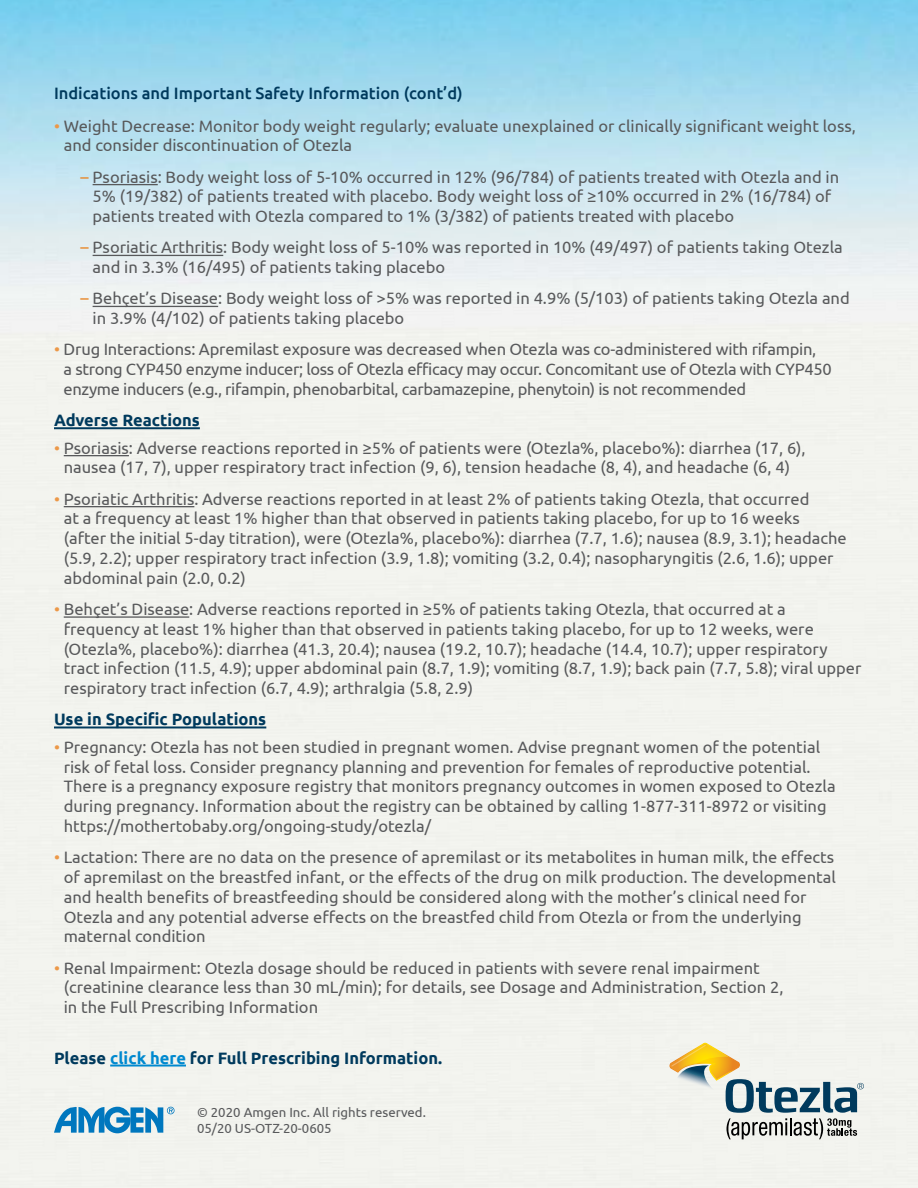
<style>
.page{position:relative;width:918px;height:1188px;background:#fff}
.page>*{position:absolute;margin:0;border:0;box-sizing:border-box;transform-origin:0 0}
.t1{font:16.5px/19.8px "Ubuntu";color:#58595b}
.t2{font:16.5px/19.8px "Ubuntu";letter-spacing:-.02em;color:#58595b}
.t3{font:700 16.5px "Ubuntu";color:#003a5d}
.t4{font:500 16.5px "Ubuntu";color:#003a5d}
.t5{font:13.2px/15.8px "Ubuntu";color:#58595b}
.s1{color:#ec9848}
.s2{color:#e88320}
.s3{color:#0089cf}
</style>
<div class="page">
<hr style="left:93px;top:184px;width:65px;height:1px;background:#58595b">
<hr style="left:93px;top:255px;width:130px;height:1px;background:#58595b">
<hr style="left:93px;top:306px;width:125px;height:1px;background:#58595b">
<hr style="left:54px;top:427px;width:146px;height:2px;background:#003a5d">
<hr style="left:64px;top:455px;width:65px;height:1px;background:#58595b">
<hr style="left:64px;top:506px;width:130px;height:1px;background:#58595b">
<hr style="left:64px;top:616px;width:125px;height:2px;background:#58595b">
<hr style="left:54px;top:726px;width:212px;height:2px;background:#003a5d">
<hr style="left:110px;top:1065px;width:76px;height:2px;background:#0089cf">
<svg style="left:54px;top:1106px;width:120px;height:27px;background:#68acd2"></svg>
<svg style="left:669px;top:1043px;width:195px;height:96px"></svg>
<p class="t4" style="left:54px;top:83px;width:410px">Indications and Important Safety Information (cont’d)</p>
<p class="t1" style="left:64px;top:115px;width:794px;text-indent:-10px"><span class="s1">•</span> Weight Decrease: Monitor body weight regularly; evaluate unexplained or clinically significant weight loss, and consider discontinuation of Otezla</p>
<p class="t1" style="left:93px;top:166px;width:748px;text-indent:-12px"><span class="s2">–</span> Psoriasis: Body weight loss of 5-10% occurred in 12% (96/784) of patients treated with Otezla and in<br>5% (19/382) of patients treated with placebo. Body weight loss of ≥10% occurred in 2% (16/784) of patients treated with Otezla compared to 1% (3/382) of patients treated with placebo</p>
<p class="t1" style="left:93px;top:237px;width:752px;text-indent:-12px"><span class="s2">–</span> Psoriatic Arthritis: Body weight loss of 5-10% was reported in 10% (49/497) of patients taking Otezla and in 3.3% (16/495) of patients taking placebo</p>
<p class="t1" style="left:93px;top:288px;width:759px;text-indent:-12px"><span class="s2">–</span> Behçet’s Disease: Body weight loss of &gt;5% was reported in 4.9% (5/103) of patients taking Otezla and in 3.9% (4/102) of patients taking placebo</p>
<p class="t2" style="left:64px;top:339px;width:770px;text-indent:-10px"><span class="s1">•</span> Drug Interactions: Apremilast exposure was decreased when Otezla was co-administered with rifampin,<br>a strong CYP450 enzyme inducer; loss of Otezla efficacy may occur. Concomitant use of Otezla with CYP450 enzyme inducers (e.g., rifampin, phenobarbital, carbamazepine, phenytoin) is not recommended</p>
<p class="t3" style="left:54px;top:410px;width:147px">Adverse Reactions</p>
<p class="t1" style="left:54px;top:437px;width:753px;text-align:center"><span class="s1">•</span> Psoriasis: Adverse reactions reported in ≥5% of patients were (Otezla%, placebo%): diarrhea (17, 6), nausea (17, 7), upper respiratory tract infection (9, 6), tension headache (8, 4), and headache (6, 4)</p>
<p class="t1" style="left:64px;top:488px;width:785px;text-indent:-10px"><span class="s1">•</span> Psoriatic Arthritis: Adverse reactions reported in at least 2% of patients taking Otezla, that occurred<br>at a frequency at least 1% higher than that observed in patients taking placebo, for up to 16 weeks<br>(after the initial 5-day titration), were (Otezla%, placebo%): diarrhea (7.7, 1.6); nausea (8.9, 3.1); headache (5.9, 2.2); upper respiratory tract infection (3.9, 1.8); vomiting (3.2, 0.4); nasopharyngitis (2.6, 1.6); upper abdominal pain (2.0, 0.2)</p>
<p class="t1" style="left:64px;top:599px;width:799px;text-indent:-10px"><span class="s1">•</span> Behçet’s Disease: Adverse reactions reported in ≥5% of patients taking Otezla, that occurred at a frequency at least 1% higher than that observed in patients taking placebo, for up to 12 weeks, were (Otezla%, placebo%): diarrhea (41.3, 20.4); nausea (19.2, 10.7); headache (14.4, 10.7); upper respiratory tract infection (11.5, 4.9); upper abdominal pain (8.7, 1.9); vomiting (8.7, 1.9); back pain (7.7, 5.8); viral upper respiratory tract infection (6.7, 4.9); arthralgia (5.8, 2.9)</p>
<p class="t3" style="left:54px;top:710px;width:214px">Use in Specific Populations</p>
<p class="t1" style="left:64px;top:737px;width:773px;text-indent:-10px"><span class="s1">•</span> Pregnancy: Otezla has not been studied in pregnant women. Advise pregnant women of the potential risk of fetal loss. Consider pregnancy planning and prevention for females of reproductive potential.<br>There is a pregnancy exposure registry that monitors pregnancy outcomes in women exposed to Otezla during pregnancy. Information about the registry can be obtained by calling 1-877-311-8972 or visiting https://mothertobaby.org/ongoing-study/otezla/</p>
<p class="t1" style="left:64px;top:847px;width:774px;text-indent:-10px"><span class="s1">•</span> Lactation: There are no data on the presence of apremilast or its metabolites in human milk, the effects of apremilast on the breastfed infant, or the effects of the drug on milk production. The developmental and health benefits of breastfeeding should be considered along with the mother’s clinical need for Otezla and any potential adverse effects on the breastfed child from Otezla or from the underlying maternal condition</p>
<p class="t1" style="left:64px;top:957px;width:721px;text-indent:-10px"><span class="s1">•</span> Renal Impairment: Otezla dosage should be reduced in patients with severe renal impairment (creatinine clearance less than 30 mL/min); for details, see Dosage and Administration, Section 2, in the Full Prescribing Information</p>
<p class="t3" style="left:54px;top:1048px;width:390px">Please <span class="s3">click here</span> for Full Prescribing Information.</p>
<p class="t5" style="left:197px;top:1104px;width:230px">© 2020 Amgen Inc. All rights reserved.<br>05/20 US-OTZ-20-0605</p>
</div>
